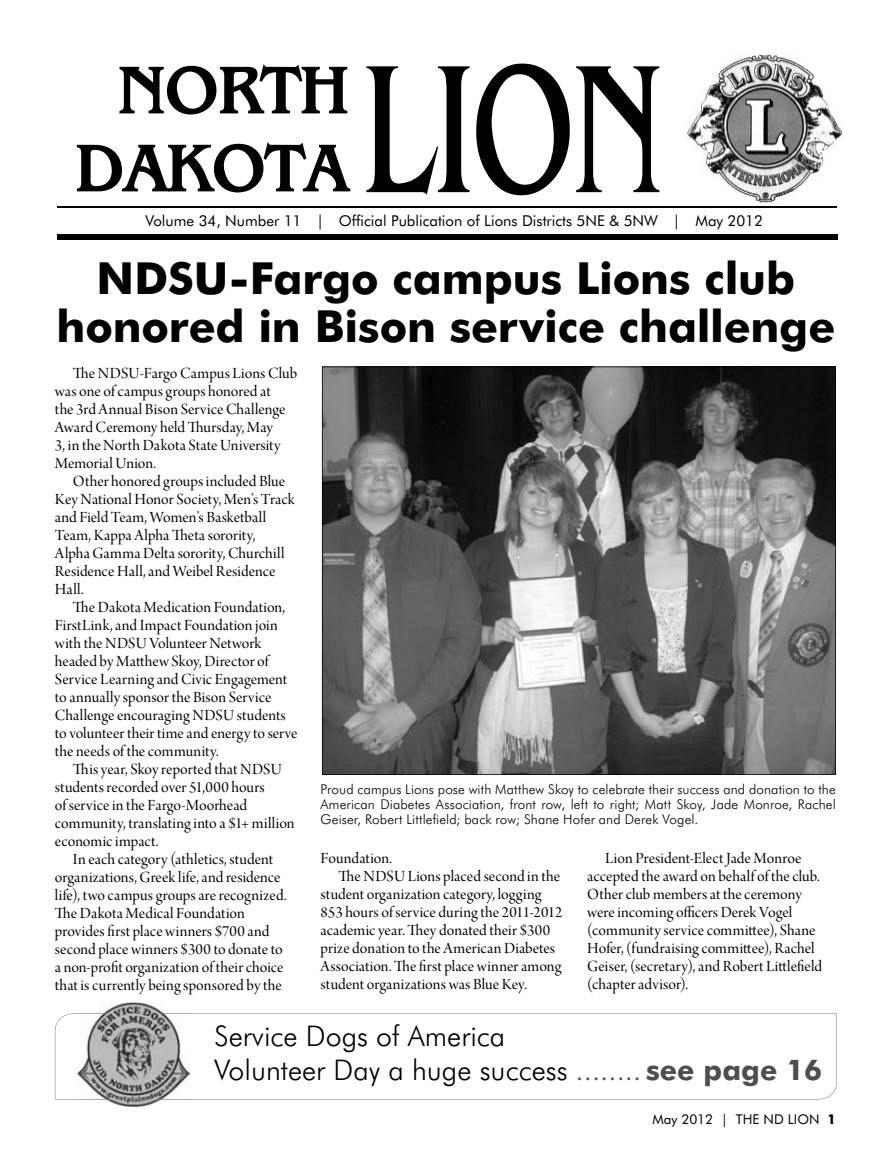
<style>
.page{position:relative;width:891px;height:1161px;background:#fff}
.page>*{position:absolute;margin:0;border:0;box-sizing:border-box;transform-origin:0 0}
.t1{font:195px "Bangle Normal";color:#000;scale:.7 1}
.t2{font:700 69px/78px "Bangle";color:#000;text-align:right}
.t3{font:700 44.25px/48px "Futura BT";color:#000;text-align:center}
.t4{font:300 28.5px/34.2px "Futura BT";color:#000}
.t5{font:16.5px/18px "Arno Pro Display";color:#000}
.t6{font:15px "Futura BT";color:#000}
.t7{font:300 13.5px/15px "Futura BT";letter-spacing:.01em;color:#000;text-align:justify}
.t8{font:13.5px "Futura BT";color:#000}
.s1{color:#4e4e4e}
.s2{font-weight:700;color:#4e4e4e}
.s3{font-weight:700}
</style>
<div class="page">
<div style="left:57px;top:234px;width:780px;height:6px;background:#000"></div>
<hr style="left:57px;top:206px;width:779px;height:2px;background:#000">
<img style="left:687px;top:54px;width:155px;height:149px">
<svg style="left:322px;top:367px;width:514px;height:408px;background:#676767"></svg>
<img style="left:77px;top:1002px;width:113px;height:105px">
<img style="left:77px;top:1014px;width:113px;height:85px">
<h2 class="t2" style="left:75px;top:48px;width:275px">NORTH<br>DAKOTA</h2>
<h1 class="t1" style="left:362px;top:4px;width:433px">LION</h1>
<p class="t6" style="left:146px;top:214px;width:619px">Volume 34, Number 11 | Official Publication of Lions Districts 5NE &amp; 5NW | May 2012</p>
<h3 class="t3" style="left:57px;top:258px;width:780px">NDSU-Fargo campus Lions club honored in Bison service challenge</h3>
<p class="t5" style="left:55px;top:366px;width:244px;text-indent:18px">The NDSU-Fargo Campus Lions Club was one of campus groups honored at<br>the 3rd Annual Bison Service Challenge<br>Award Ceremony held Thursday, May<br>3, in the North Dakota State University<br>Memorial Union.</p>
<p class="t5" style="left:55px;top:474px;width:241px;text-indent:18px">Other honored groups included Blue<br>Key National Honor Society, Men’s Track and Field Team, Women’s Basketball<br>Team, Kappa Alpha Theta sorority,<br>Alpha Gamma Delta sorority, Churchill<br>Residence Hall, and Weibel Residence<br>Hall.</p>
<p class="t5" style="left:55px;top:600px;width:244px;text-indent:18px">The Dakota Medication Foundation, FirstLink, and Impact Foundation join with the NDSU Volunteer Network headed by Matthew Skoy, Director of Service Learning and Civic Engagement to annually sponsor the Bison Service Challenge encouraging NDSU students to volunteer their time and energy to serve the needs of the community.</p>
<p class="t5" style="left:55px;top:762px;width:241px;text-indent:18px">This year, Skoy reported that NDSU students recorded over 51,000 hours<br>of service in the Fargo-Moorhead community, translating into a $1+ million economic impact.</p>
<p class="t5" style="left:55px;top:852px;width:233px;text-indent:18px">In each category (athletics, student organizations, Greek life, and residence life), two campus groups are recognized.<br>The Dakota Medical Foundation provides first place winners $700 and second place winners $300 to donate to a non-profit organization of their choice that is currently being sponsored by the</p>
<p class="t7" style="left:321px;top:783px;width:517px">Proud campus Lions pose with Matthew Skoy to celebrate their success and donation to the American Diabetes Association, front row, left to right; Matt Skoy, Jade Monroe, Rachel Geiser, Robert Littlefield; back row; Shane Hofer and Derek Vogel.</p>
<p class="t5" style="left:587px;top:851px;width:236px;text-indent:18px">Lion President-Elect Jade Monroe accepted the award on behalf of the club.<br>Other club members at the ceremony were incoming officers Derek Vogel (community service committee), Shane Hofer, (fundraising committee), Rachel Geiser, (secretary), and Robert Littlefield (chapter advisor).</p>
<h3 class="t4" style="left:214px;top:1021px;width:609px">Service Dogs of America<br>Volunteer Day a huge success <span class="s1">........</span> <span class="s2">see page 16</span></h3>
<p class="t8" style="left:652px;top:1114px;width:185px">May 2012 | THE ND LION <span class="s3">1</span></p>
<p class="t5" style="left:321px;top:851px;width:73px">Foundation.</p>
<p class="t5" style="left:339px;top:869px;width:223px">The NDSU Lions placed second in the</p>
<p class="t5" style="left:321px;top:887px;width:222px">student organization category, logging</p>
<p class="t5" style="left:321px;top:905px;width:243px">853 hours of service during the 2011-2012</p>
<p class="t5" style="left:321px;top:923px;width:231px">academic year. They donated their $300</p>
<p class="t5" style="left:321px;top:941px;width:236px">prize donation to the American Diabetes</p>
<p class="t5" style="left:321px;top:959px;width:242px">Association. The first place winner among</p>
<p class="t5" style="left:321px;top:977px;width:208px">student organizations was Blue Key.</p>
</div>
